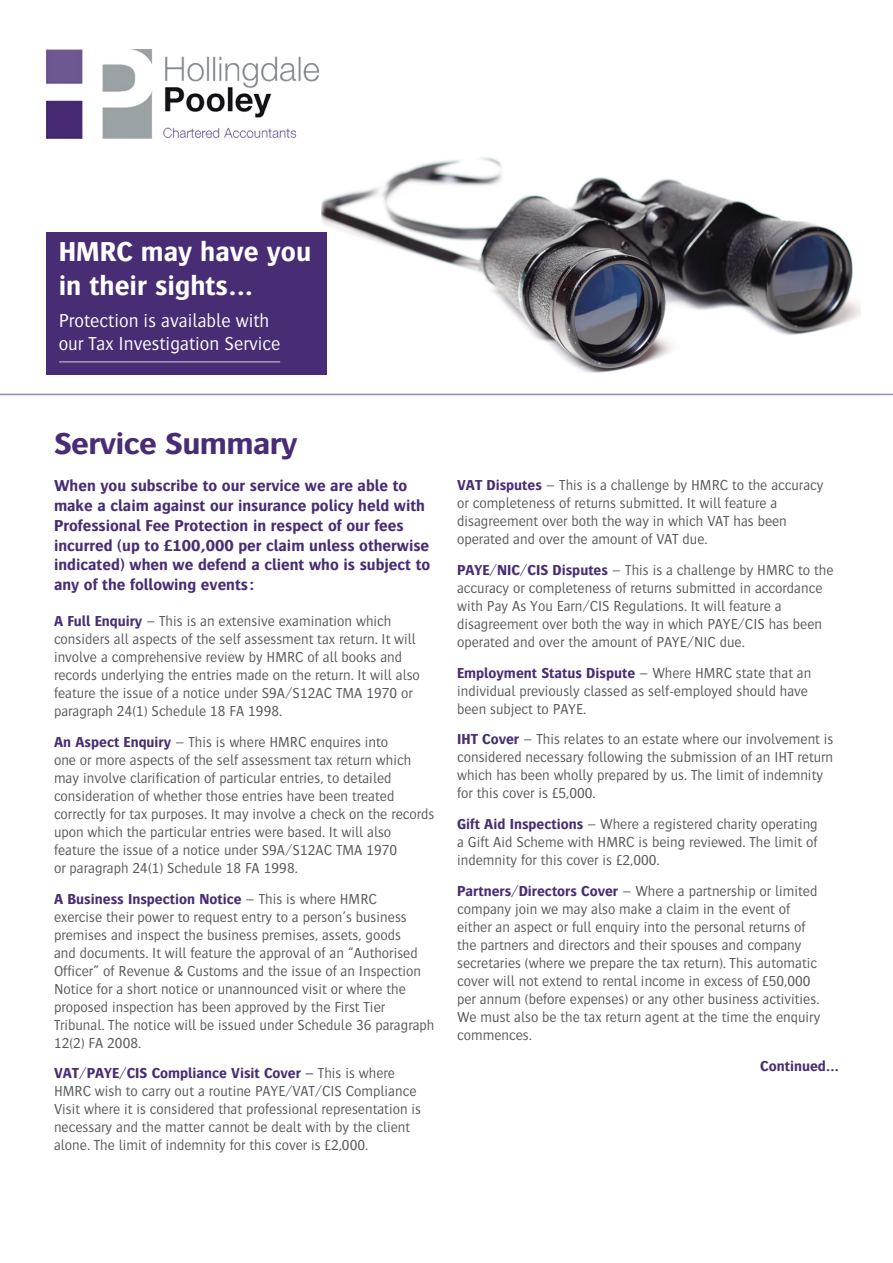
<style>
.page{position:relative;width:893px;height:1263px;background:#fff}
.page>*{position:absolute;margin:0;border:0;box-sizing:border-box;transform-origin:0 0}
.t1{font:700 31.5px "Bosis Pro";letter-spacing:-.02em;color:#482d74;scale:1.08 1}
.t2{font:700 28.5px/34.2px "Bosis Pro";color:#fff}
.t3{font:300 19.5px/23.4px "Bosis Pro";color:#fff}
.t4{font:700 16.5px/19.8px "Bosis Pro";color:#482d74}
.t5{font:300 15px/18px "Bosis Pro";color:#57585a}
.t6{font:700 15px "Bosis Pro";color:#482d74}
.s1{font-weight:700;color:#482d74}
.s2{font-weight:700}
</style>
<div class="page">
<img style="left:321px;top:157px;width:539px;height:217px">
<hr style="left:0;top:394px;width:893px;height:1px;background:#9e90b6">
<div style="left:46px;top:233px;width:280px;height:142px;background:#482d74"></div>
<hr style="left:59px;top:361px;width:221px;height:2px;background:#9e90b6">
<img style="left:46px;top:50px;width:273px;height:88px">
<h2 class="t2" style="left:59px;top:233px;width:254px">HMRC may have you in their sights...</h2>
<h3 class="t3" style="left:59px;top:308px;width:223px">Protection is available with our Tax Investigation Service</h3>
<h1 class="t1" style="left:54px;top:425px;width:227px">Service Summary</h1>
<p class="t4" style="left:54px;top:475px;width:378px">When you subscribe to our service we are able to make a claim against our insurance policy held with Professional Fee Protection in respect of our fees incurred (up to £100,000 per claim unless otherwise indicated) when we defend a client who is subject to any of the following events:</p>
<p class="t5" style="left:54px;top:612px;width:367px"><span class="s1">A Full Enquiry</span> <span class="s2">–</span> This is an extensive examination which considers all aspects of the self assessment tax return. It will involve a comprehensive review by HMRC of all books and records underlying the entries made on the return. It will also feature the issue of a notice under S9A/S12AC TMA 1970 or paragraph 24(1) Schedule 18 FA 1998.</p>
<p class="t5" style="left:54px;top:732px;width:382px"><span class="s1">An Aspect Enquiry</span> <span class="s2">–</span> This is where HMRC enquires into<br>one or more aspects of the self assessment tax return which may involve clarification of particular entries, to detailed consideration of whether those entries have been treated correctly for tax purposes. It may involve a check on the records upon which the particular entries were based. It will also feature the issue of a notice under S9A/S12AC TMA 1970<br>or paragraph 24(1) Schedule 18 FA 1998.</p>
<p class="t5" style="left:54px;top:889px;width:382px"><span class="s1">A Business Inspection Notice</span> <span class="s2">–</span> This is where HMRC<br>exercise their power to request entry to a person’s business premises and inspect the business premises, assets, goods<br>and documents. It will feature the approval of an “Authorised Officer” of Revenue &amp; Customs and the issue of an Inspection Notice for a short notice or unannounced visit or where the proposed inspection has been approved by the First Tier Tribunal. The notice will be issued under Schedule 36 paragraph 12(2) FA 2008.</p>
<p class="t5" style="left:54px;top:1064px;width:369px"><span class="s1">VAT/PAYE/CIS Compliance Visit Cover –</span> This is where HMRC wish to carry out a routine PAYE/VAT/CIS Compliance Visit where it is considered that professional representation is necessary and the matter cannot be dealt with by the client alone. The limit of indemnity for this cover is £2,000.</p>
<p class="t5" style="left:457px;top:476px;width:368px"><span class="s1">VAT Disputes</span> <span class="s2">–</span> This is a challenge by HMRC to the accuracy or completeness of returns submitted. It will feature a disagreement over both the way in which VAT has been operated and over the amount of VAT due.</p>
<p class="t5" style="left:457px;top:560px;width:378px"><span class="s1">PAYE/NIC/CIS Disputes</span> <span class="s2">–</span> This is a challenge by HMRC to the accuracy or completeness of returns submitted in accordance with Pay As You Earn/CIS Regulations. It will feature a disagreement over both the way in which PAYE/CIS has been operated and over the amount of PAYE/NIC due.</p>
<p class="t5" style="left:457px;top:663px;width:356px"><span class="s1">Employment Status Dispute</span> <span class="s2">–</span> Where HMRC state that an individual previously classed as self-employed should have been subject to PAYE.</p>
<p class="t5" style="left:457px;top:730px;width:378px"><span class="s1">IHT Cover</span> <span class="s2">–</span> This relates to an estate where our involvement is considered necessary following the submission of an IHT return which has been wholly prepared by us. The limit of indemnity for this cover is £5,000.</p>
<p class="t5" style="left:457px;top:815px;width:362px;text-align:justify"><span class="s1">Gift Aid Inspections</span> <span class="s2">–</span> Where a registered charity operating a Gift Aid Scheme with HMRC is being reviewed. The limit of indemnity for this cover is £2,000.</p>
<p class="t5" style="left:457px;top:881px;width:365px"><span class="s1">Partners/Directors Cover</span> <span class="s2">–</span> Where a partnership or limited company join we may also make a claim in the event of either an aspect or full enquiry into the personal returns of the partners and directors and their spouses and company secretaries (where we prepare the tax return). This automatic cover will not extend to rental income in excess of £50,000 per annum (before expenses) or any other business activities.<br>We must also be the tax return agent at the time the enquiry commences.</p>
<p class="t6" style="left:760px;top:1057px;width:80px">Continued...</p>
</div>
